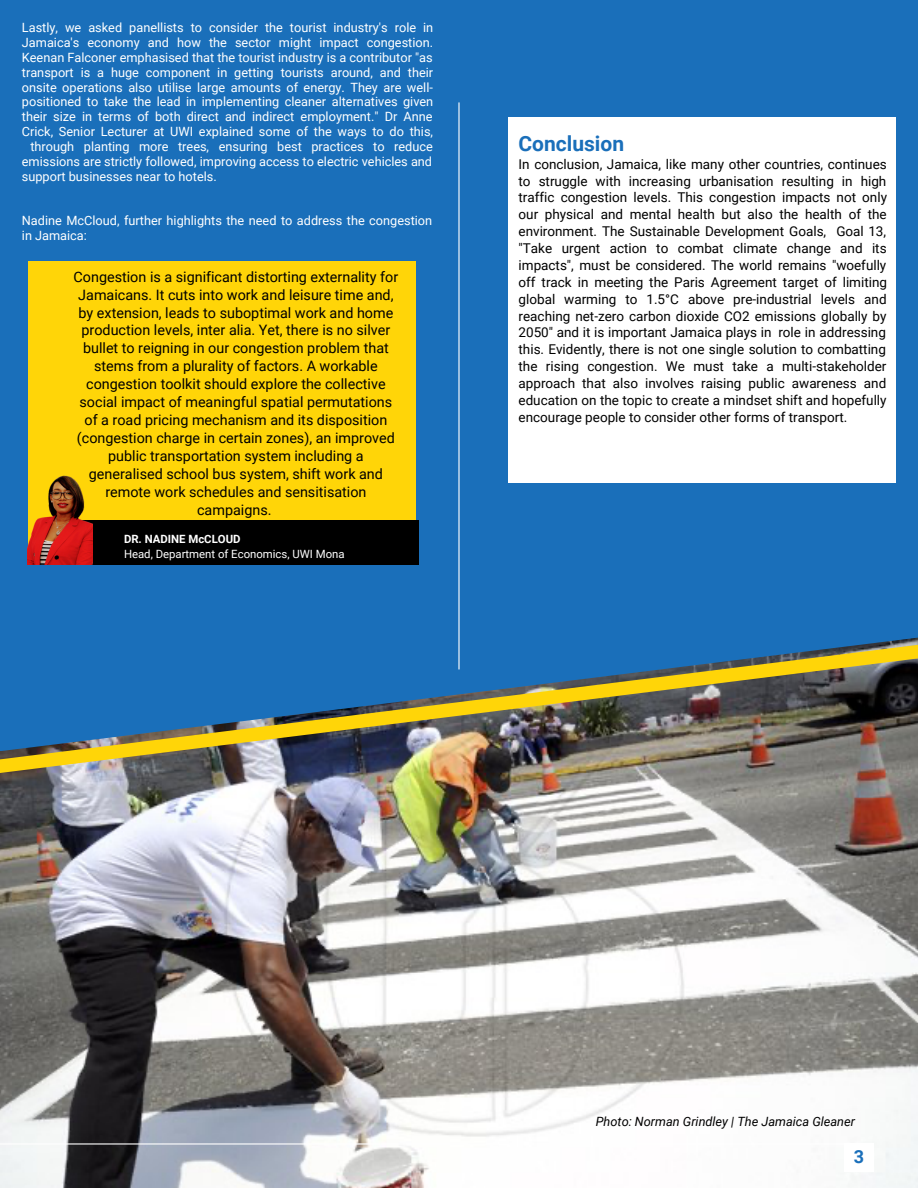
<style>
.page{position:relative;width:918px;height:1188px;background:#fff}
.page>*{position:absolute;margin:0;border:0;box-sizing:border-box;transform-origin:0 0}
.t1{font:700 21px "Roboto";color:#1a6fba}
.t2{font:700 18px "Roboto";color:#1a6fba}
.t3{font:14.4px/18px "Roboto";color:#000;text-align:center}
.t4{font:13.5px/16.8px "Roboto";color:#000;text-align:justify}
.t5{font:12.75px/14.9px "Roboto";color:#fff}
.t6{font:italic 12.75px "Roboto";color:#000}
.t7{font:11.4px "Roboto";color:#fff}
.t8{font:700 11.4px "Roboto";color:#fff}
</style>
<div class="page">
<img style="left:0;top:784px;width:918px;height:404px">
<div style="left:0;top:0;width:918px;height:635px;background:#1a6fba"></div>
<hr style="left:458px;top:102px;width:2px;height:567px;background:#fff">
<img style="left:0;top:635px;width:918px;height:149px">
<div style="left:508px;top:117px;width:387px;height:365px;background:#fff"></div>
<div style="left:844px;top:1143px;width:30px;height:29px;background:#fff"></div>
<hr style="left:0;top:1143px;width:874px;height:2px;background:#fff">
<div style="left:29px;top:262px;width:387px;height:303px;background:#ffd508"></div>
<div style="left:37px;top:521px;width:381px;height:44px;background:#000"></div>
<img style="left:28px;top:472px;width:64px;height:92px">
<p class="t5" style="left:22px;top:20px;width:413px">Lastly, we asked panellists to consider the tourist industry's role in</p>
<p class="t5" style="left:22px;top:35px;width:413px">Jamaica's economy and how the sector might impact congestion.</p>
<p class="t5" style="left:22px;top:50px;width:412px">Keenan Falconer emphasised that the tourist industry is a contributor "as</p>
<p class="t5" style="left:22px;top:65px;width:413px">transport is a huge component in getting tourists around, and their</p>
<p class="t5" style="left:22px;top:80px;width:413px">onsite operations also utilise large amounts of energy. They are well-</p>
<p class="t5" style="left:22px;top:95px;width:413px">positioned to take the lead in implementing cleaner alternatives given</p>
<p class="t5" style="left:22px;top:110px;width:412px">their size in terms of both direct and indirect employment." Dr Anne</p>
<p class="t5" style="left:22px;top:124px;width:413px">Crick, Senior Lecturer at UWI explained some of the ways to do this,</p>
<p class="t5" style="left:30px;top:139px;width:404px">through planting more trees, ensuring best practices to reduce</p>
<p class="t5" style="left:22px;top:154px;width:412px">emissions are strictly followed, improving access to electric vehicles and</p>
<p class="t5" style="left:22px;top:169px;width:196px">support businesses near to hotels.</p>
<p class="t5" style="left:22px;top:214px;width:412px">Nadine McCloud, further highlights the need to address the congestion in Jamaica:</p>
<p class="t3" style="left:74px;top:268px;width:326px">Congestion is a significant distorting externality for Jamaicans. It cuts into work and leisure time and, by extension, leads to suboptimal work and home production levels, inter alia. Yet, there is no silver bullet to reigning in our congestion problem that stems from a plurality of factors. A workable congestion toolkit should explore the collective social impact of meaningful spatial permutations of a road pricing mechanism and its disposition (congestion charge in certain zones), an improved public transportation system including a generalised school bus system, shift work and remote work schedules and sensitisation campaigns.</p>
<p class="t8" style="left:124px;top:532px;width:118px">DR. NADINE McCLOUD</p>
<p class="t7" style="left:124px;top:547px;width:222px">Head, Department of Economics, UWI Mona</p>
<p class="t1" style="left:519px;top:132px;width:107px">Conclusion</p>
<p class="t4" style="left:519px;top:156px;width:370px">In conclusion, Jamaica, like many other countries, continues to struggle with increasing urbanisation resulting in high traffic congestion levels. This congestion impacts not only our physical and mental health but also the health of the environment. The Sustainable Development Goals, Goal 13, "Take urgent action to combat climate change and its impacts", must be considered. The world remains "woefully off track in meeting the Paris Agreement target of limiting global warming to 1.5°C above pre-industrial levels and reaching net-zero carbon dioxide CO2 emissions globally by 2050" and it is important Jamaica plays in role in addressing this. Evidently, there is not one single solution to combatting the rising congestion. We must take a multi-stakeholder approach that also involves raising public awareness and education on the topic to create a mindset shift and hopefully encourage people to consider other forms of transport.</p>
<p class="t6" style="left:596px;top:1114px;width:261px">Photo: Norman Grindley | The Jamaica Gleaner</p>
<p class="t2" style="left:854px;top:1146px;width:12px">3</p>
</div>
